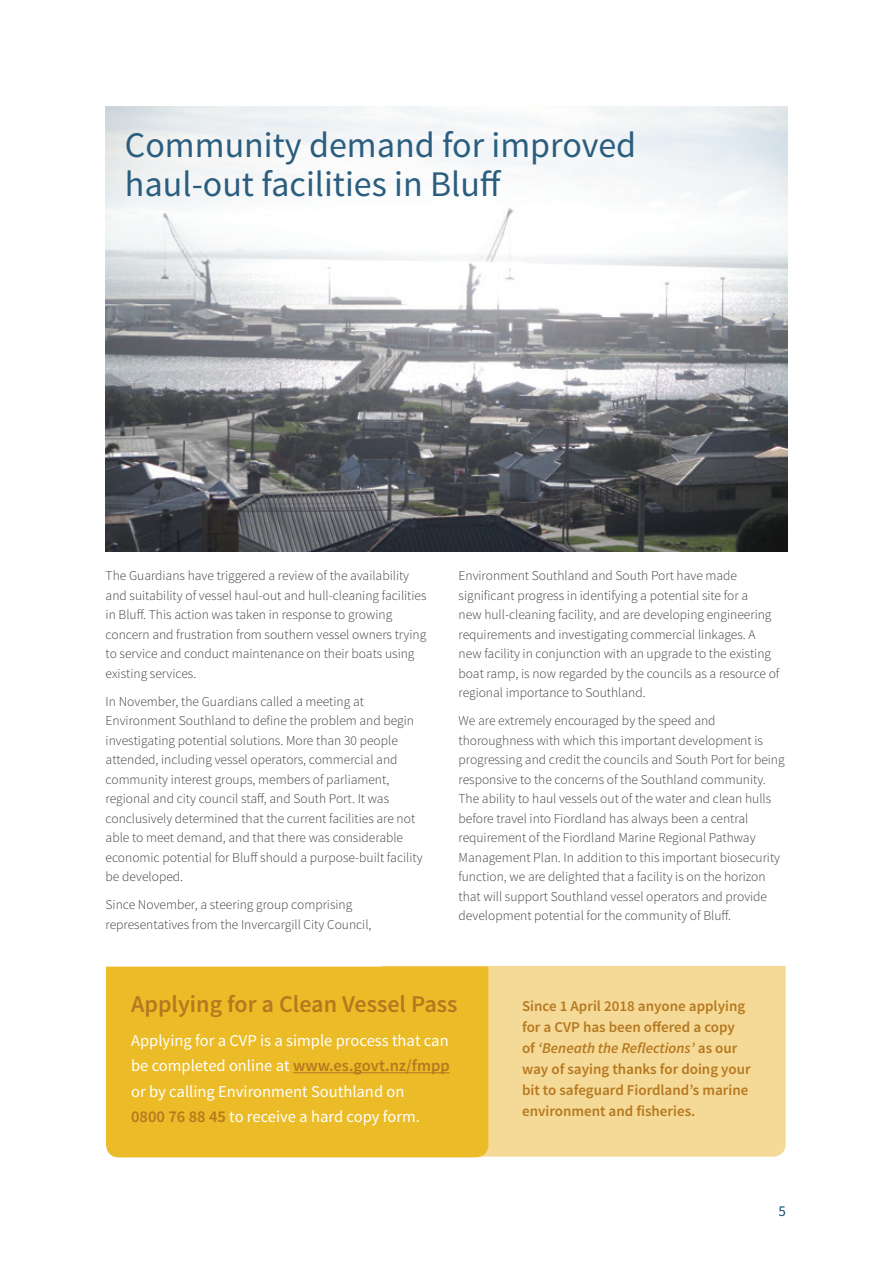
<style>
.page{position:relative;width:893px;height:1263px;background:#fff}
.page>*{position:absolute;margin:0;border:0;box-sizing:border-box;transform-origin:0 0}
.t1{font:36px/39px "Source Sans Pro";color:#2a5d7e}
.t2{font:600 24px "Source Sans Pro";color:#b57820}
.t3{font:16.5px/25.5px "Source Sans Pro";color:#fff}
.t4{font:600 15px/21px "Source Sans Pro";color:#b57820}
.t5{font:15px "Source Sans Pro";color:#125275}
.t6{font:300 13.5px/19.5px "Source Sans Pro";color:#3e3e3f}
.s1{font-weight:600;color:#b57820}
.s2{font-style:italic}
</style>
<div class="page">
<img style="left:106px;top:106px;width:681px;height:445px">
<div style="left:488px;top:966px;width:298px;height:191px;background:#f5d996"></div>
<div style="left:106px;top:966px;width:382px;height:191px;background:#ecbc28"></div>
<hr style="left:293px;top:1072px;width:157px;height:1px;background:#b57820">
<h1 class="t1" style="left:125px;top:127px;width:513px">Community demand for improved haul-out facilities in Bluff</h1>
<p class="t6" style="left:106px;top:566px;width:322px">The Guardians have triggered a review of the availability and suitability of vessel haul-out and hull-cleaning facilities in Bluff. This action was taken in response to growing concern and frustration from southern vessel owners trying to service and conduct maintenance on their boats using existing services.</p>
<p class="t6" style="left:106px;top:691px;width:318px">In November, the Guardians called a meeting at Environment Southland to define the problem and begin investigating potential solutions. More than 30 people attended, including vessel operators, commercial and community interest groups, members of parliament, regional and city council staff, and South Port. It was conclusively determined that the current facilities are not able to meet demand, and that there was considerable economic potential for Bluff should a purpose-built facility be developed.</p>
<p class="t6" style="left:106px;top:895px;width:267px">Since November, a steering group comprising representatives from the Invercargill City Council,</p>
<p class="t6" style="left:459px;top:566px;width:322px">Environment Southland and South Port have made significant progress in identifying a potential site for a<br>new hull-cleaning facility, and are developing engineering requirements and investigating commercial linkages. A new facility in conjunction with an upgrade to the existing boat ramp, is now regarded by the councils as a resource of regional importance to Southland.</p>
<p class="t6" style="left:459px;top:711px;width:328px">We are extremely encouraged by the speed and thoroughness with which this important development is progressing and credit the councils and South Port for being responsive to the concerns of the Southland community.<br>The ability to haul vessels out of the water and clean hulls before travel into Fiordland has always been a central requirement of the Fiordland Marine Regional Pathway Management Plan. In addition to this important biosecurity function, we are delighted that a facility is on the horizon that will support Southland vessel operators and provide development potential for the community of Bluff.</p>
<h2 class="t2" style="left:131px;top:988px;width:328px">Applying for a Clean Vessel Pass</h2>
<p class="t3" style="left:131px;top:1028px;width:320px">Applying for a CVP is a simple process that can be completed online at <span class="s1">www.es.govt.nz/fmpp </span>or by calling Environment Southland on<br><span class="s1">0800 76 88 45</span> to receive a hard copy form.</p>
<p class="t4" style="left:522px;top:996px;width:230px">Since 1 April 2018 anyone applying for a CVP has been offered a copy of <span class="s2">‘Beneath the Reflections’</span> as our way of saying thanks for doing your bit to safeguard Fiordland’s marine environment and fisheries.</p>
<p class="t5" style="left:778px;top:1201px;width:9px">5</p>
</div>
